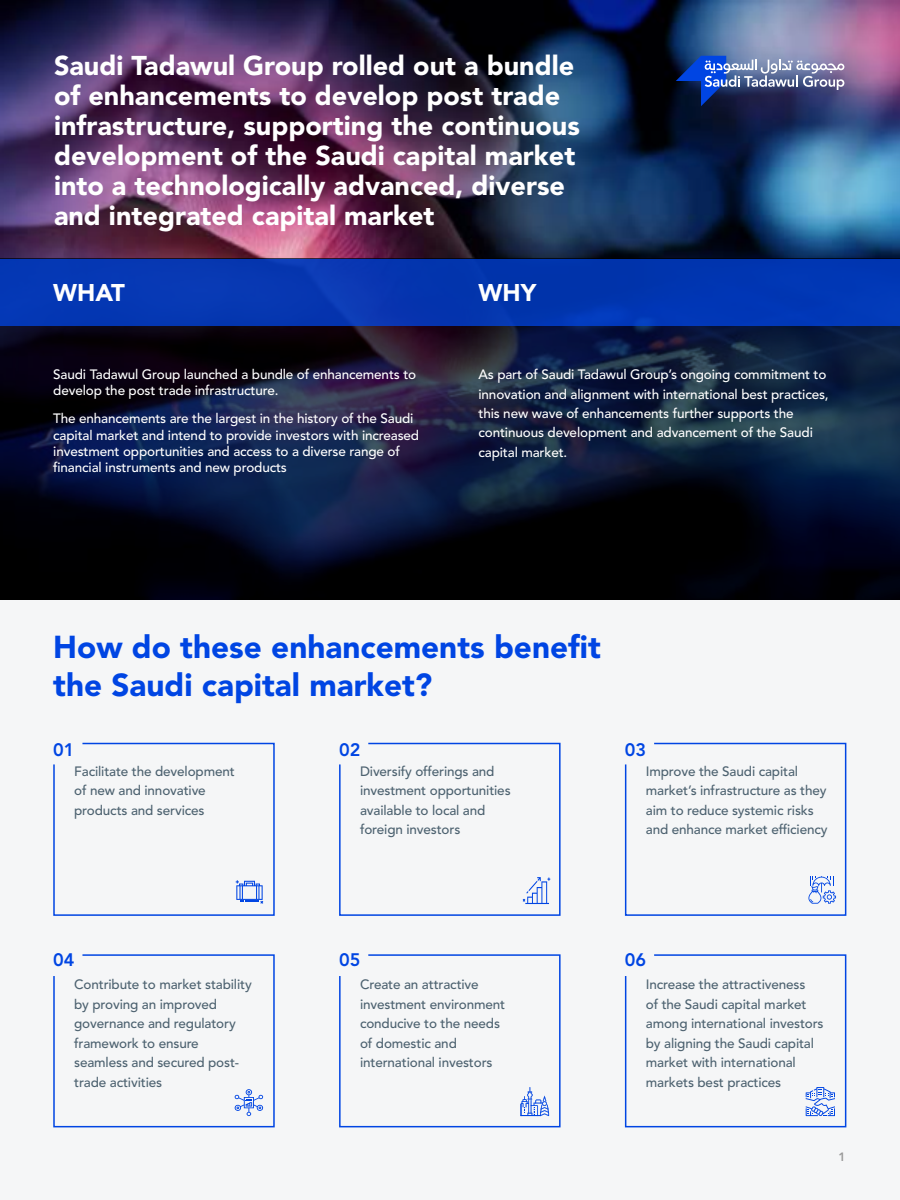
<style>
.page{position:relative;width:900px;height:1200px;background:#fff}
.page>*{position:absolute;margin:0;border:0;box-sizing:border-box;transform-origin:0 0}
.t1{font:900 31.5px/37.5px "Avenir LT Std";color:#0045e3}
.t2{font:900 27px/30px "Avenir LT Std";color:#fff}
.t3{font:900 24px "Avenir LT Std";color:#fff}
.t4{font:800 18px "Avenir LT Std";color:#0045e3}
.t5{font:500 13.5px/19.5px "Avenir LT Std";letter-spacing:-.01em;color:#4d6270}
.t6{font:500 13.5px/16.2px "Avenir LT Std";letter-spacing:-.01em;color:#fff}
.t7{font:800 12px "Avenir LT Std";color:#999}
</style>
<div class="page">
<img style="left:0;top:0;width:900px;height:259px">
<svg style="left:0;top:325px;width:900px;height:275px;background:#0c132a"></svg>
<div style="left:0;top:259px;width:900px;height:66px;background:#0336b2"></div>
<div style="left:0;top:600px;width:900px;height:600px;background:#f5f6f7"></div>
<svg style="left:53px;top:742px;width:222px;height:174px"></svg>
<svg style="left:339px;top:742px;width:222px;height:174px"></svg>
<svg style="left:53px;top:954px;width:222px;height:174px"></svg>
<svg style="left:624px;top:954px;width:223px;height:174px"></svg>
<svg style="left:339px;top:954px;width:222px;height:174px"></svg>
<svg style="left:624px;top:742px;width:223px;height:174px"></svg>
<svg style="left:676px;top:54px;width:170px;height:52px;background:#516194"></svg>
<h2 class="t2" style="left:54px;top:50px;width:527px">Saudi Tadawul Group rolled out a bundle of enhancements to develop post trade infrastructure, supporting the continuous development of the Saudi capital market into a technologically advanced, diverse and integrated capital market</h2>
<h3 class="t3" style="left:53px;top:278px;width:73px">WHAT</h3>
<h3 class="t3" style="left:479px;top:278px;width:59px">WHY</h3>
<p class="t6" style="left:53px;top:367px;width:365px">Saudi Tadawul Group launched a bundle of enhancements to develop the post trade infrastructure.</p>
<p class="t6" style="left:53px;top:411px;width:367px">The enhancements are the largest in the history of the Saudi capital market and intend to provide investors with increased investment opportunities and access to a diverse range of financial instruments and new products</p>
<p class="t6" style="left:478px;top:365px;width:352px;line-height:19.5px">As part of Saudi Tadawul Group’s ongoing commitment to innovation and alignment with international best practices, this new wave of enhancements further supports the continuous development and advancement of the Saudi capital market.</p>
<h1 class="t1" style="left:53px;top:628px;width:549px">How do these enhancements benefit the Saudi capital market?</h1>
<h3 class="t4" style="left:53px;top:739px;width:23px">01</h3>
<p class="t5" style="left:74px;top:762px;width:162px">Facilitate the development of new and innovative products and services</p>
<h3 class="t4" style="left:339px;top:739px;width:23px">02</h3>
<p class="t5" style="left:360px;top:762px;width:152px">Diversify offerings and investment opportunities available to local and foreign investors</p>
<h3 class="t4" style="left:625px;top:739px;width:23px">03</h3>
<p class="t5" style="left:646px;top:762px;width:183px">Improve the Saudi capital market’s infrastructure as they aim to reduce systemic risks and enhance market efficiency</p>
<h3 class="t4" style="left:53px;top:949px;width:23px">04</h3>
<p class="t5" style="left:74px;top:975px;width:179px">Contribute to market stability by proving an improved governance and regulatory framework to ensure seamless and secured post&shy;trade activities</p>
<h3 class="t4" style="left:339px;top:949px;width:23px">05</h3>
<p class="t5" style="left:360px;top:975px;width:147px">Create an attractive investment environment conducive to the needs of domestic and international investors</p>
<h3 class="t4" style="left:625px;top:949px;width:23px">06</h3>
<p class="t5" style="left:646px;top:975px;width:179px">Increase the attractiveness<br>of the Saudi capital market among international investors by aligning the Saudi capital market with international markets best practices</p>
<p class="t7" style="left:839px;top:1150px;width:9px">1</p>
</div>
